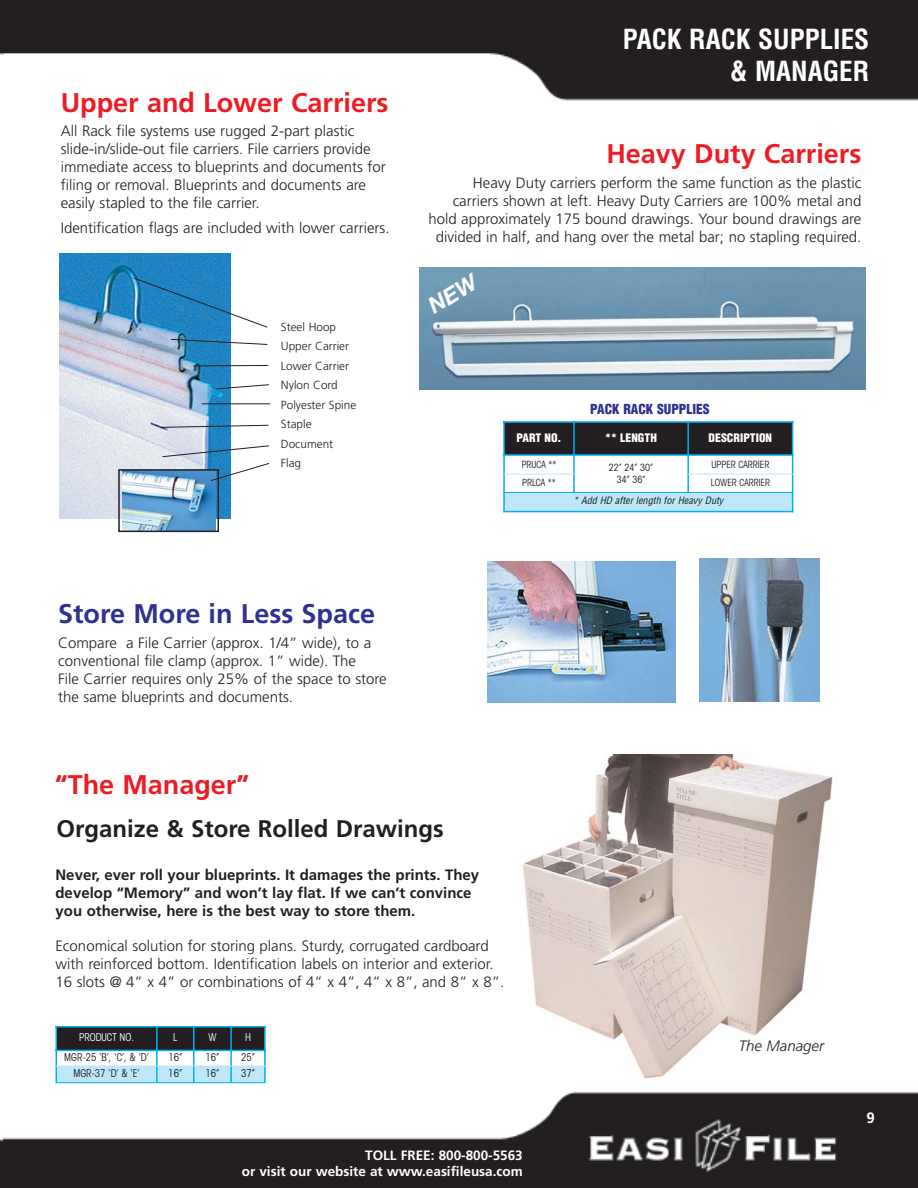
<style>
.page{position:relative;width:918px;height:1188px;background:#fff}
.page>*{position:absolute;margin:0;border:0;box-sizing:border-box;transform-origin:0 0}
.t1{font:700 27px "Frutiger";color:#ed1c24}
.t2{font:700 condensed 27px/32.4px "Helvetica";color:#fff;text-align:right}
.t3{font:700 27px "Frutiger";color:#2e3092}
.t4{font:700 24px "Frutiger";color:#231f20}
.t5{font:300 15px/18px "Frutiger";color:#231f20}
.t6{font:700 15px/18px "Frutiger";color:#231f20}
.t7{font:italic 300 15px "Frutiger";color:#231f20}
.t8{font:700 15px "Frutiger";color:#fff}
.t9{font:700 13.5px/16.2px "Frutiger";color:#fff;text-align:right}
.t10{font:900 condensed 13.5px "Helvetica";color:#2e3092}
.t11{font:300 11.7px/19.5px "Frutiger";color:#231f20}
.t12{font:900 condensed 11.4px "Helvetica";color:#fff}
.t13{font:condensed 10.8px "Avant Garde";color:#231f20;scale:.89 1}
.t14{font:condensed 10.8px "Avant Garde";color:#fff;scale:.89 1}
.t15{font:condensed 10.8px "Avant Garde";color:#fff;scale:.9 1}
.t16{font:condensed 10.05px/12px "Avant Garde";color:#231f20;text-align:center;scale:.89 1}
.t17{font:italic condensed 9.9px "Helvetica";color:#231f20}
</style>
<div class="page">
<img style="left:0;top:1137px;width:4px;height:51px">
<img style="left:4px;top:1091px;width:914px;height:97px">
<img style="left:3px;top:0;width:915px;height:101px">
<img style="left:0;top:0;width:3px;height:55px">
<img style="left:60px;top:253px;width:170px;height:265px">
<img style="left:122px;top:472px;width:94px;height:57px">
<div style="left:118px;top:469px;width:101px;height:63px;border:2px solid #231f20"></div>
<img style="left:133px;top:277px;width:138px;height:205px">
<img style="left:522px;top:754px;width:311px;height:325px">
<div style="left:56px;top:1027px;width:101px;height:23px;background:#231f20"></div>
<div style="left:157px;top:1027px;width:37px;height:23px;background:#231f20"></div>
<div style="left:194px;top:1027px;width:37px;height:23px;background:#231f20"></div>
<div style="left:231px;top:1027px;width:34px;height:23px;background:#231f20"></div>
<div style="left:56px;top:1066px;width:101px;height:17px;background:#bee7fb"></div>
<div style="left:157px;top:1066px;width:37px;height:17px;background:#bee7fb"></div>
<div style="left:194px;top:1066px;width:37px;height:17px;background:#bee7fb"></div>
<div style="left:231px;top:1066px;width:34px;height:17px;background:#bee7fb"></div>
<hr style="left:56px;top:1026px;width:1px;height:57px;background:#00aeef">
<hr style="left:156px;top:1026px;width:2px;height:57px;background:#00aeef">
<hr style="left:193px;top:1026px;width:2px;height:57px;background:#00aeef">
<hr style="left:230px;top:1026px;width:2px;height:57px;background:#00aeef">
<hr style="left:264px;top:1026px;width:2px;height:57px;background:#00aeef">
<hr style="left:56px;top:1026px;width:210px;height:2px;background:#00aeef">
<hr style="left:56px;top:1050px;width:210px;height:1px;background:#00aeef">
<hr style="left:56px;top:1066px;width:210px;height:1px;background:#bee7fb">
<hr style="left:56px;top:1082px;width:210px;height:1px;background:#00aeef">
<img style="left:420px;top:268px;width:446px;height:122px">
<div style="left:504px;top:422px;width:70px;height:33px;background:#231f20"></div>
<div style="left:574px;top:422px;width:114px;height:33px;background:#231f20"></div>
<div style="left:688px;top:422px;width:105px;height:33px;background:#231f20"></div>
<div style="left:504px;top:492px;width:289px;height:20px;background:#bee7fb"></div>
<hr style="left:503px;top:421px;width:2px;height:91px;background:#00aeef">
<hr style="left:573px;top:421px;width:2px;height:71px;background:#00aeef">
<hr style="left:687px;top:421px;width:2px;height:71px;background:#00aeef">
<hr style="left:792px;top:421px;width:1px;height:91px;background:#00aeef">
<hr style="left:503px;top:421px;width:290px;height:2px;background:#00aeef">
<hr style="left:503px;top:454px;width:290px;height:2px;background:#00aeef">
<hr style="left:503px;top:474px;width:72px;height:1px;background:#bee7fb">
<hr style="left:687px;top:474px;width:106px;height:1px;background:#bee7fb">
<hr style="left:503px;top:492px;width:290px;height:1px;background:#00aeef">
<hr style="left:503px;top:511px;width:290px;height:1px;background:#00aeef">
<img style="left:488px;top:561px;width:187px;height:141px">
<img style="left:699px;top:559px;width:121px;height:143px">
<div style="left:426px;top:272px;width:55px;height:42px;background:#6f98b4"></div>
<h1 class="t1" style="left:61px;top:92px;width:329px">Upper and Lower Carriers</h1>
<p class="t5" style="left:61px;top:123px;width:326px">All Rack file systems use rugged 2-part plastic slide-in/slide-out file carriers. File carriers provide immediate access to blueprints and documents for filing or removal. Blueprints and documents are easily stapled to the file carrier.</p>
<p class="t5" style="left:61px;top:220px;width:330px">Identification flags are included with lower carriers.</p>
<p class="t11" style="left:281px;top:318px;width:77px">Steel Hoop<br>Upper Carrier<br>Lower Carrier<br>Nylon Cord<br>Polyester Spine<br>Staple<br>Document<br>Flag</p>
<h1 class="t3" style="left:58px;top:603px;width:319px">Store More in Less Space</h1>
<p class="t5" style="left:58px;top:635px;width:330px">Compare a File Carrier (approx. 1/4” wide), to a conventional file clamp (approx. 1” wide). The<br>File Carrier requires only 25% of the space to store the same blueprints and documents.</p>
<h1 class="t1" style="left:55px;top:774px;width:196px">“The Manager”</h1>
<h1 class="t2" style="left:623px;top:25px;width:248px">PACK RACK SUPPLIES &amp; MANAGER</h1>
<h1 class="t1" style="left:606px;top:143px;width:257px">Heavy Duty Carriers</h1>
<p class="t5" style="left:428px;top:175px;width:435px;text-align:right">Heavy Duty carriers perform the same function as the plastic carriers shown at left. Heavy Duty Carriers are 100% metal and hold approximately 175 bound drawings. Your bound drawings are divided in half, and hang over the metal bar; no stapling required.</p>
<p class="t10" style="left:590px;top:404px;width:121px">PACK RACK SUPPLIES</p>
<p class="t12" style="left:516px;top:433px;width:47px">PART NO.</p>
<p class="t12" style="left:605px;top:433px;width:53px">** LENGTH</p>
<p class="t12" style="left:709px;top:433px;width:65px">DESCRIPTION</p>
<p class="t16" style="left:522px;top:459px;width:40px">PRUCA **</p>
<p class="t16" style="left:609px;top:462px;width:51px">22” 24” 30”<br>34” 36”</p>
<p class="t16" style="left:711px;top:459px;width:67px">UPPER CARRIER</p>
<p class="t16" style="left:522px;top:477px;width:39px">PRLCA **</p>
<p class="t16" style="left:711px;top:477px;width:68px">LOWER CARRIER</p>
<p class="t17" style="left:573px;top:497px;width:152px">* Add HD after length for Heavy Duty</p>
<h2 class="t4" style="left:56px;top:819px;width:389px">Organize &amp; Store Rolled Drawings</h2>
<p class="t6" style="left:55px;top:867px;width:425px">Never, ever roll your blueprints. It damages the prints. They develop “Memory” and won’t lay flat. If we can’t convince you otherwise, here is the best way to store them.</p>
<p class="t5" style="left:56px;top:938px;width:450px">Economical solution for storing plans. Sturdy, corrugated cardboard with reinforced bottom. Identification labels on interior and exterior.<br>16 slots @ 4” x 4” or combinations of 4” x 4”, 4” x 8”, and 8” x 8”.</p>
<p class="t14" style="left:79px;top:1034px;width:63px">PRODUCT NO.</p>
<p class="t15" style="left:173px;top:1034px;width:6px">L</p>
<p class="t15" style="left:208px;top:1034px;width:10px">W</p>
<p class="t15" style="left:245px;top:1034px;width:8px">H</p>
<p class="t13" style="left:64px;top:1054px;width:97px">MGR-25 ‘B’, ‘C’, &amp; ‘D’</p>
<p class="t13" style="left:168px;top:1054px;width:17px">16”</p>
<p class="t13" style="left:205px;top:1054px;width:17px">16”</p>
<p class="t13" style="left:241px;top:1054px;width:17px">25”</p>
<p class="t13" style="left:73px;top:1069px;width:76px">MGR-37 ‘D’ &amp; ‘E’</p>
<p class="t13" style="left:168px;top:1069px;width:17px">16”</p>
<p class="t13" style="left:205px;top:1069px;width:17px">16”</p>
<p class="t13" style="left:241px;top:1069px;width:17px">37”</p>
<p class="t9" style="left:242px;top:1148px;width:282px">TOLL FREE: 800-800-5563<br>or visit our website at www.easifileusa.com</p>
<p class="t7" style="left:739px;top:1040px;width:87px">The Manager</p>
<p class="t8" style="left:867px;top:1112px;width:10px">9</p>
</div>
